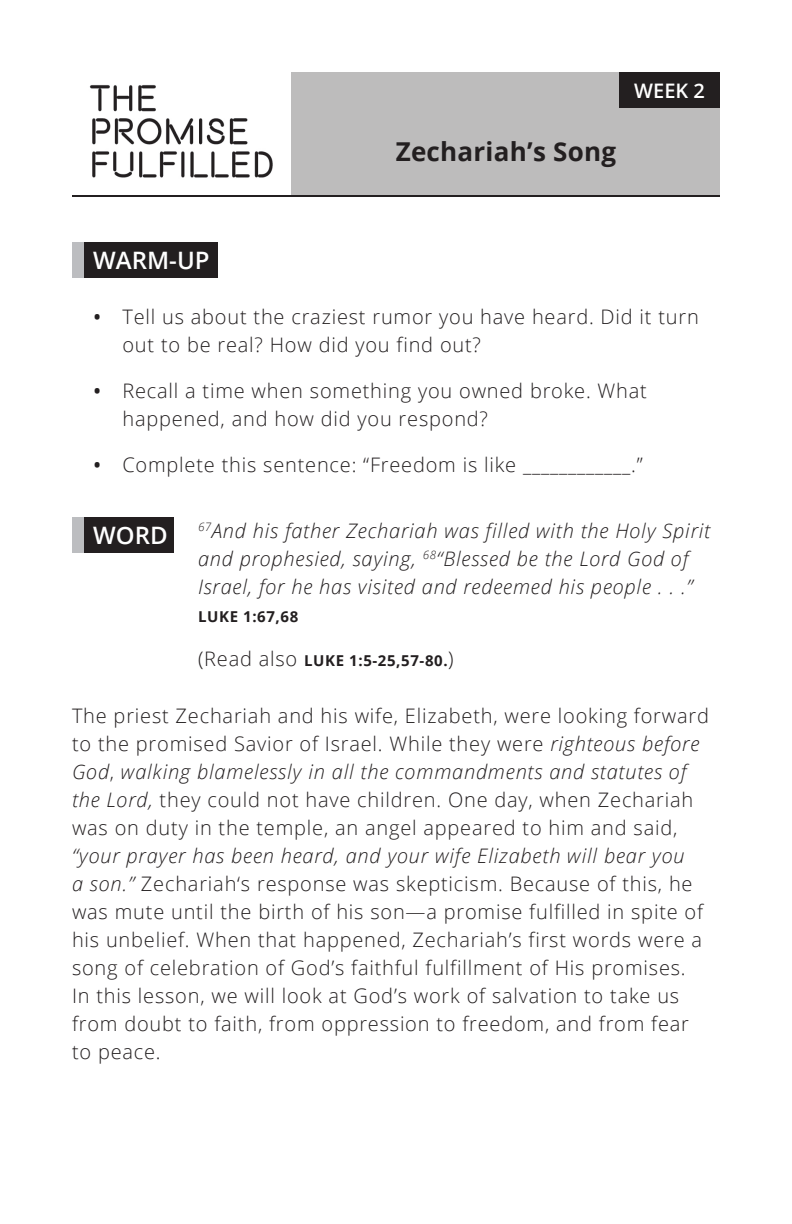
<style>
.page{position:relative;width:792px;height:1224px;background:#fff}
.page>*{position:absolute;margin:0;border:0;box-sizing:border-box;transform-origin:0 0}
.title_01{font:700 26px "Open Sans";letter-spacing:.01em;color:#231f20}
.header_text{font:600 24px "Open Sans";color:#fff}
.body_text_01{font:300 20px/28px "Open Sans";letter-spacing:.04em;color:#231f20}
.verse_text_01{font:italic 300 20px/28px "Open Sans";letter-spacing:.04em;color:#231f20}
.week_num_01{font:600 20px "Open Sans";color:#fff}
.verse_text_02{font:700 15px "Open Sans";letter-spacing:.04em;color:#231f20}
.verse_text_01-2{font:700 15px "Open Sans";letter-spacing:.04em;color:#231f20}
.s1{font-weight:600}
.s2{font-weight:300;font-size:20px}
.s3{font-style:italic}
</style>
<div class="page">
<img style="left:89px;top:72px;width:203px;height:123px">
<div style="left:292px;top:72px;width:428px;height:124px;background:#bdbcbc"></div>
<hr style="left:72px;top:195px;width:648px;height:2px;background:#231f20">
<div style="left:619px;top:72px;width:101px;height:36px;background:#231f20"></div>
<div style="left:72px;top:242px;width:12px;height:36px;background:#bcbdc0"></div>
<div style="left:84px;top:242px;width:133px;height:36px;background:#231f20"></div>
<div style="left:72px;top:517px;width:12px;height:36px;background:#bcbdc0"></div>
<div style="left:84px;top:517px;width:90px;height:36px;background:#231f20"></div>
<p class="title_01" style="left:396px;top:133px;width:222px">Zechariah’s Song</p>
<p class="week_num_01" style="left:634px;top:77px;width:72px">WEEK 2</p>
<p class="header_text" style="left:93px;top:244px;width:118px">WARM-UP</p>
<p class="body_text_01" style="left:122px;top:302px;width:578px;text-indent:-29px"><span class="s1">•</span> Tell us about the craziest rumor you have heard. Did it turn out to be real? How did you find out?</p>
<p class="body_text_01" style="left:122px;top:376px;width:526px;text-indent:-29px"><span class="s1">•</span> Recall a time when something you owned broke. What happened, and how did you respond?</p>
<p class="body_text_01" style="left:94px;top:450px;width:551px"><span class="s1">•</span> Complete this sentence: “Freedom is like ____________.”</p>
<p class="header_text" style="left:93px;top:519px;width:76px">WORD</p>
<p class="verse_text_01" style="left:198px;top:516px;width:514px"><sup>67</sup>And his father Zechariah was filled with the Holy Spirit and prophesied, saying, <sup>68</sup>“Blessed be the Lord God of<br>Israel, for he has visited and redeemed his people . . .”</p>
<p class="verse_text_01-2" style="left:198px;top:606px;width:102px">LUKE 1:67,68</p>
<p class="verse_text_02" style="left:198px;top:650px;width:257px"><span class="s2">(Read also</span> LUKE 1:5-25,57-80.<span class="s2">)</span></p>
<p class="body_text_01" style="left:72px;top:701px;width:639px">The priest Zechariah and his wife, Elizabeth, were looking forward to the promised Savior of Israel. While they were <span class="s3">righteous before God</span>, <span class="s3">walking blamelessly in all the commandments and statutes of the Lord,</span> they could not have children. One day, when Zechariah was on duty in the temple, an angel appeared to him and said, <span class="s3">“your prayer has been heard, and your wife Elizabeth will bear you<br>a son.”</span> Zechariah‘s response was skepticism. Because of this, he was mute until the birth of his son—a promise fulfilled in spite of his unbelief. When that happened, Zechariah’s first words were a song of celebration of God’s faithful fulfillment of His promises.<br>In this lesson, we will look at God’s work of salvation to take us from doubt to faith, from oppression to freedom, and from fear to peace.</p>
</div>
